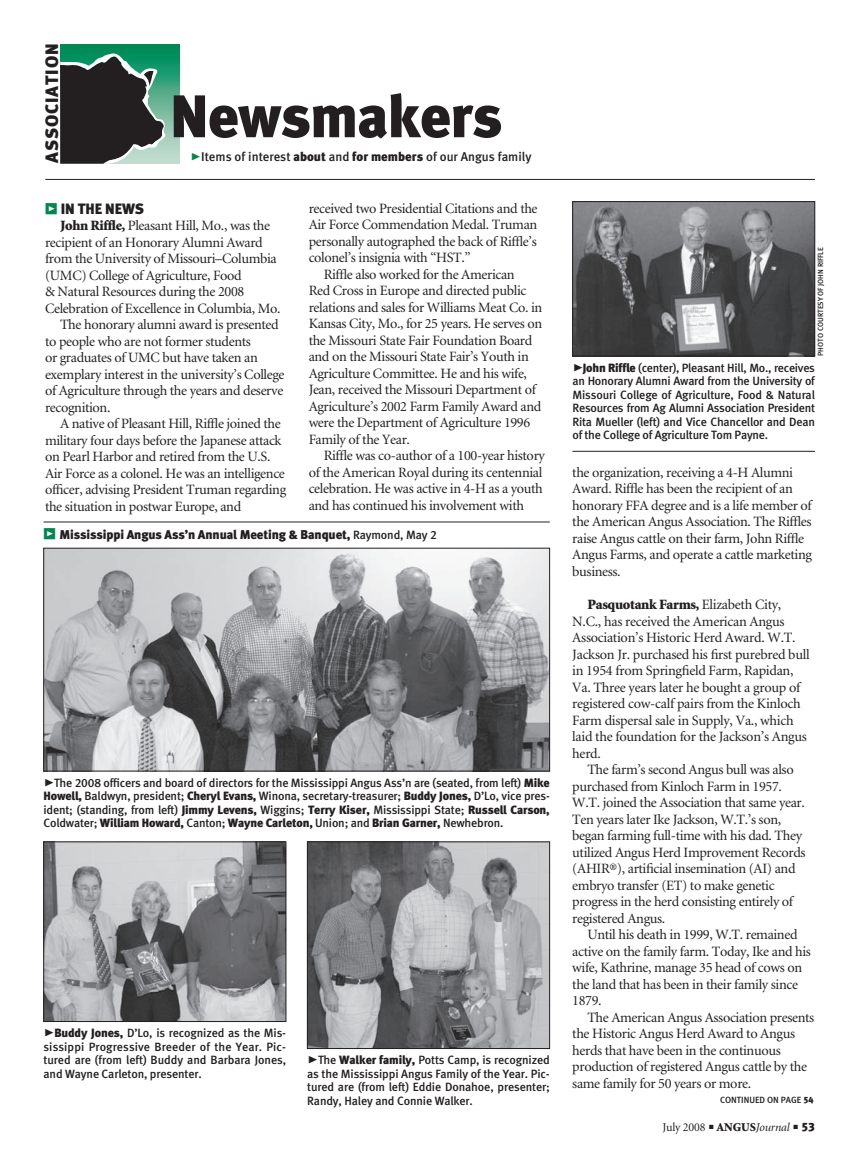
<style>
.page{position:relative;width:860px;height:1150px;background:#fff}
.page>*{position:absolute;margin:0;border:0;box-sizing:border-box;transform-origin:0 0}
.t1{font:60px "Meta Black LF";letter-spacing:-.015em;color:#231f20}
.t2{font:18px "Meta Black LF";color:#231f20}
.t3{font:15px "Meta Black LF";letter-spacing:-.01em;color:#231f20}
.t4{font:14.25px/16.5px "Minion";letter-spacing:-.025em;color:#231f20}
.t5{font:900 14.25px "Minion";letter-spacing:-.02em;color:#231f20}
.t6{font:12.75px "Meta Black LF";letter-spacing:-.01em;color:#231f20}
.t7{font:12.75px "Meta Medium LF";color:#231f20}
.t8{font:12px/13.5px "Meta Medium LF";letter-spacing:-.015em;color:#231f20;text-align:justify}
.t9{font:12px "Minion";letter-spacing:-.015em;color:#231f20}
.t10{font:9px "Meta Medium LF";color:#231f20}
.t11{font:7.5px "Meta Medium LF";color:#231f20}
.s1{font-family:"Meta Black Caps Expert";font-size:21px;color:#008751}
.s2{font-family:"Meta Black LF"}
.s3{font-family:"Meta Black Expert";color:#008751}
.s4{font-weight:900}
.s5{font-family:"Meta Black Caps Expert";font-size:15px;color:#008751}
.s6{font-family:"Meta Medium LF";font-size:12px}
.s7{font-family:"Meta Black Caps Expert";font-size:21px}
.s8{font-weight:400}
.s9{font-style:italic}
</style>
<div class="page">
<svg style="left:60px;top:45px;width:119px;height:119px;background:#47a681"></svg>
<svg style="left:60px;top:52px;width:106px;height:111px;background:#3b4e47"></svg>
<hr style="left:45px;top:179px;width:769px;height:1px;background:#231f20">
<hr style="left:572px;top:451px;width:242px;height:1px;background:#231f20">
<img style="left:574px;top:203px;width:238px;height:151px">
<div style="left:572px;top:201px;width:242px;height:155px;border:1px solid #231f20"></div>
<hr style="left:44px;top:522px;width:505px;height:1px;background:#231f20">
<img style="left:46px;top:844px;width:238px;height:176px">
<div style="left:44px;top:842px;width:242px;height:180px;border:1px solid #231f20"></div>
<img style="left:309px;top:844px;width:239px;height:202px">
<div style="left:307px;top:842px;width:243px;height:206px;border:1px solid #231f20"></div>
<img style="left:46px;top:550px;width:501px;height:219px">
<div style="left:44px;top:548px;width:505px;height:223px;border:1px solid #231f20"></div>
<p class="t2" style="left:41px;top:163px;width:118px;rotate:-90deg">Association</p>
<p class="t1" style="left:170px;top:80px;width:334px">Newsmakers</p>
<p class="t7" style="left:190px;top:149px;width:343px"><span class="s1">@</span>Items of interest <span class="s2">about</span> and <span class="s2">for members</span> of our Angus family</p>
<p class="t3" style="left:45px;top:199px;width:101px"><span class="s3">z</span> IN THE NEWS</p>
<p class="t4" style="left:60px;top:218px;width:211px"><span class="s4">John Riffle,</span> Pleasant Hill, Mo., was the</p>
<p class="t4" style="left:45px;top:234px;width:219px">recipient of an Honorary Alumni Award</p>
<p class="t4" style="left:45px;top:251px;width:233px">from the University of Missouri–Columbia</p>
<p class="t4" style="left:45px;top:267px;width:198px">(UMC) College of Agriculture, Food</p>
<p class="t4" style="left:45px;top:284px;width:201px">&amp; Natural Resources during the 2008</p>
<p class="t4" style="left:45px;top:300px;width:237px">Celebration of Excellence in Columbia, Mo.</p>
<p class="t4" style="left:60px;top:317px;width:220px">The honorary alumni award is presented</p>
<p class="t4" style="left:45px;top:333px;width:207px">to people who are not former students</p>
<p class="t4" style="left:45px;top:350px;width:214px">or graduates of UMC but have taken an</p>
<p class="t4" style="left:45px;top:366px;width:241px">exemplary interest in the university’s College</p>
<p class="t4" style="left:45px;top:383px;width:240px">of Agriculture through the years and deserve</p>
<p class="t4" style="left:45px;top:399px;width:67px">recognition.</p>
<p class="t4" style="left:60px;top:416px;width:222px">A native of Pleasant Hill, Riffle joined the</p>
<p class="t4" style="left:45px;top:432px;width:238px">military four days before the Japanese attack</p>
<p class="t4" style="left:45px;top:449px;width:227px">on Pearl Harbor and retired from the U.S.</p>
<p class="t4" style="left:45px;top:465px;width:241px">Air Force as a colonel. He was an intelligence</p>
<p class="t4" style="left:45px;top:482px;width:243px">officer, advising President Truman regarding</p>
<p class="t4" style="left:45px;top:498px;width:198px">the situation in postwar Europe, and</p>
<p class="t4" style="left:308px;top:201px;width:230px">received two Presidential Citations and the</p>
<p class="t4" style="left:308px;top:217px;width:230px">Air Force Commendation Medal. Truman</p>
<p class="t4" style="left:308px;top:234px;width:229px">personally autographed the back of Riffle’s</p>
<p class="t4" style="left:308px;top:250px;width:163px">colonel’s insignia with “HST.”</p>
<p class="t4" style="left:323px;top:267px;width:192px">Riffle also worked for the American</p>
<p class="t4" style="left:308px;top:283px;width:219px">Red Cross in Europe and directed public</p>
<p class="t4" style="left:308px;top:300px;width:235px">relations and sales for Williams Meat Co. in</p>
<p class="t4" style="left:308px;top:316px;width:235px">Kansas City, Mo., for 25 years. He serves on</p>
<p class="t4" style="left:308px;top:333px;width:225px">the Missouri State Fair Foundation Board</p>
<p class="t4" style="left:308px;top:349px;width:222px">and on the Missouri State Fair’s Youth in</p>
<p class="t4" style="left:308px;top:366px;width:220px">Agriculture Committee. He and his wife,</p>
<p class="t4" style="left:308px;top:382px;width:229px">Jean, received the Missouri Department of</p>
<p class="t4" style="left:308px;top:399px;width:234px">Agriculture’s 2002 Farm Family Award and</p>
<p class="t4" style="left:308px;top:415px;width:223px">were the Department of Agriculture 1996</p>
<p class="t4" style="left:308px;top:432px;width:103px">Family of the Year.</p>
<p class="t4" style="left:323px;top:448px;width:223px">Riffle was co-author of a 100-year history</p>
<p class="t4" style="left:308px;top:465px;width:235px">of the American Royal during its centennial</p>
<p class="t4" style="left:308px;top:481px;width:236px">celebration. He was active in 4-H as a youth</p>
<p class="t4" style="left:308px;top:498px;width:217px">and has continued his involvement with</p>
<p class="t6" style="left:44px;top:526px;width:395px"><span class="s5">z</span> Mississippi Angus Ass’n Annual Meeting &amp; Banquet, <span class="s6">Raymond, May 2</span></p>
<p class="t8" style="left:43px;top:775px;width:508px"><span class="s7">@</span>The 2008 officers and board of directors for the Mississippi Angus Ass’n are (seated, from left) <span class="s2">Mike Howell,</span> Baldwyn, president; <span class="s2">Cheryl Evans,</span> Winona, secretary-treasurer; <span class="s2">Buddy Jones,</span> D’Lo, vice pres&shy;ident; (standing, from left) <span class="s2">Jimmy Levens,</span> Wiggins; <span class="s2">Terry Kiser,</span> Mississippi State; <span class="s2">Russell Carson, </span>Coldwater; <span class="s2">William Howard,</span> Canton; <span class="s2">Wayne Carleton,</span> Union; and <span class="s2">Brian Garner,</span> Newhebron.</p>
<p class="t8" style="left:44px;top:1026px;width:244px"><span class="s7">@</span><span class="s2">Buddy Jones,</span> D’Lo, is recognized as the Mis&shy;sissippi Progressive Breeder of the Year. Pic&shy;tured are (from left) Buddy and Barbara Jones, and Wayne Carleton, presenter.</p>
<p class="t8" style="left:307px;top:1053px;width:244px"><span class="s7">@</span>The <span class="s2">Walker family,</span> Potts Camp, is recognized as the Mississippi Angus Family of the Year. Pic&shy;tured are (from left) Eddie Donahoe, presenter; Randy, Haley and Connie Walker.</p>
<p class="t11" style="left:816px;top:356px;width:110px;rotate:-90deg">PHOTO COURTESY OF JOHN RIFFLE</p>
<p class="t8" style="left:572px;top:361px;width:244px"><span class="s7">@</span><span class="s2">John Riffle</span> (center), Pleasant Hill, Mo., receives an Honorary Alumni Award from the University of Missouri College of Agriculture, Food &amp; Natural Resources from Ag Alumni Association President Rita Mueller (left) and Vice Chancellor and Dean of the College of Agriculture Tom Payne.</p>
<p class="t4" style="left:572px;top:465px;width:241px">the organization, receiving a 4-H Alumni Award. Riffle has been the recipient of an honorary FFA degree and is a life member of the American Angus Association. The Riffles raise Angus cattle on their farm, John Riffle Angus Farms, and operate a cattle marketing business.</p>
<p class="t5" style="left:587px;top:597px;width:195px">Pasquotank Farms, <span class="s8">Elizabeth City,</span></p>
<p class="t4" style="left:572px;top:613px;width:214px">N.C., has received the American Angus</p>
<p class="t4" style="left:572px;top:630px;width:225px">Association’s Historic Herd Award. W.T.</p>
<p class="t4" style="left:572px;top:646px;width:239px">Jackson Jr. purchased his first purebred bull</p>
<p class="t4" style="left:572px;top:663px;width:223px">in 1954 from Springfield Farm, Rapidan,</p>
<p class="t4" style="left:572px;top:679px;width:229px">Va. Three years later he bought a group of</p>
<p class="t4" style="left:572px;top:696px;width:230px">registered cow-calf pairs from the Kinloch</p>
<p class="t4" style="left:572px;top:712px;width:223px">Farm dispersal sale in Supply, Va., which</p>
<p class="t4" style="left:572px;top:729px;width:236px">laid the foundation for the Jackson’s Angus</p>
<p class="t4" style="left:572px;top:745px;width:30px">herd.</p>
<p class="t4" style="left:587px;top:762px;width:208px">The farm’s second Angus bull was also</p>
<p class="t4" style="left:572px;top:778px;width:211px">purchased from Kinloch Farm in 1957.</p>
<p class="t4" style="left:572px;top:795px;width:234px">W.T. joined the Association that same year.</p>
<p class="t4" style="left:572px;top:811px;width:210px">Ten years later Ike Jackson, W.T.’s son,</p>
<p class="t4" style="left:572px;top:828px;width:231px">began farming full-time with his dad. They</p>
<p class="t4" style="left:572px;top:844px;width:235px">utilized Angus Herd Improvement Records</p>
<p class="t4" style="left:572px;top:861px;width:225px">(AHIR®), artificial insemination (AI) and</p>
<p class="t4" style="left:572px;top:877px;width:204px">embryo transfer (ET) to make genetic</p>
<p class="t4" style="left:572px;top:894px;width:222px">progress in the herd consisting entirely of</p>
<p class="t4" style="left:572px;top:910px;width:94px">registered Angus.</p>
<p class="t4" style="left:587px;top:927px;width:212px">Until his death in 1999, W.T. remained</p>
<p class="t4" style="left:572px;top:943px;width:240px">active on the family farm. Today, Ike and his</p>
<p class="t4" style="left:572px;top:960px;width:231px">wife, Kathrine, manage 35 head of cows on</p>
<p class="t4" style="left:572px;top:976px;width:227px">the land that has been in their family since</p>
<p class="t4" style="left:572px;top:993px;width:31px">1879.</p>
<p class="t4" style="left:587px;top:1009px;width:228px">The American Angus Association presents</p>
<p class="t4" style="left:572px;top:1026px;width:224px">the Historic Angus Herd Award to Angus</p>
<p class="t4" style="left:572px;top:1042px;width:210px">herds that have been in the continuous</p>
<p class="t4" style="left:572px;top:1059px;width:236px">production of registered Angus cattle by the</p>
<p class="t4" style="left:572px;top:1075px;width:180px">same family for 50 years or more.</p>
<p class="t9" style="left:662px;top:1121px;width:154px">July 2008 ■ <span class="s4">Angus</span><span class="s9">Journal</span> ■ <span class="s2">53</span></p>
<p class="t10" style="left:720px;top:1094px;width:95px">CONTINUED ON PAGE <span class="s2">54</span></p>
</div>
